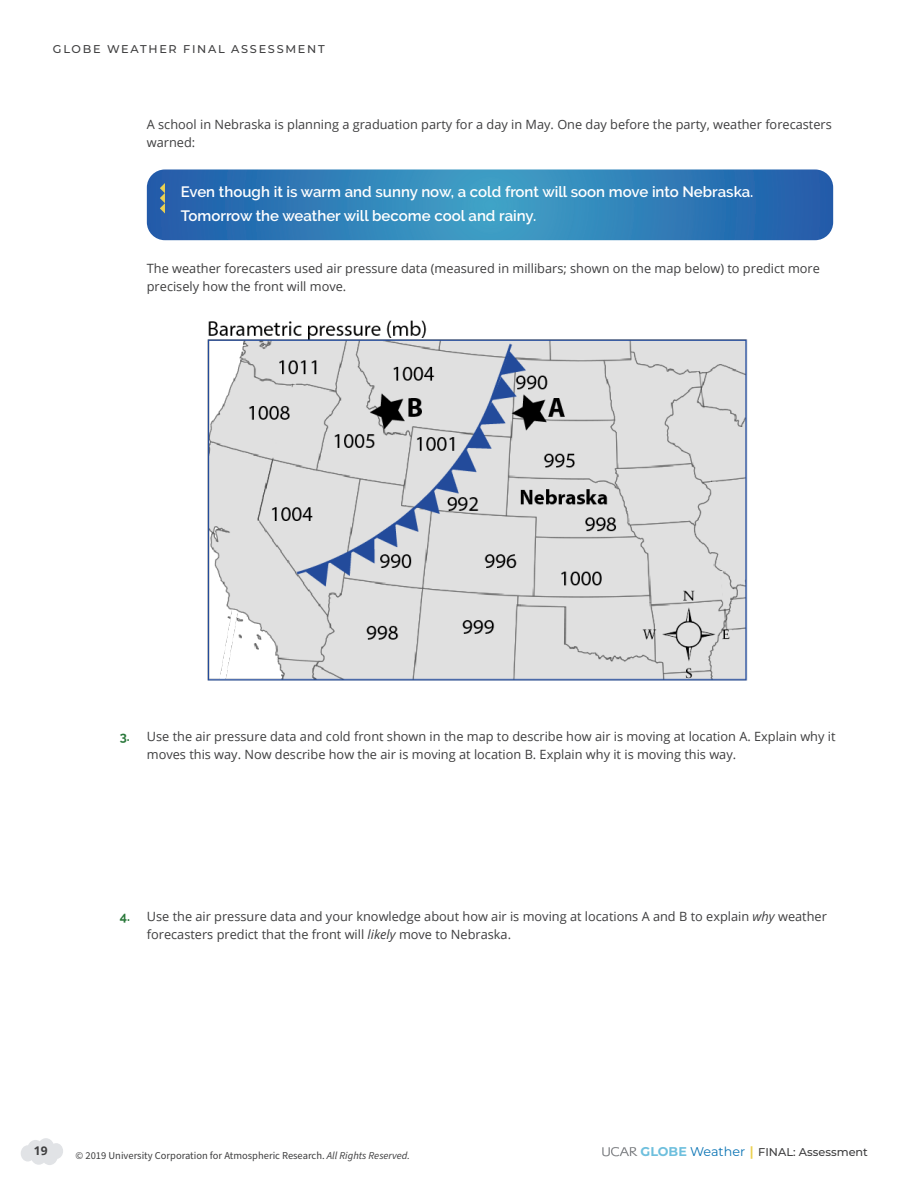
<style>
.page{position:relative;width:918px;height:1188px;background:#fff}
.page>*{position:absolute;margin:0;border:0;box-sizing:border-box;transform-origin:0 0}
.t1{font:600 15px/24px "Raleway";color:#fff}
.t2{font:12.75px/18px "Open Sans";color:#3e3e3f}
.t3{font:700 12px "Open Sans";color:#3e3e3f}
.t4{font:500 11.25px "Montserrat";color:#3e3e3f}
.t5{font:500 11.25px "Montserrat";letter-spacing:.15em;color:#3e3e3f}
.t6{font:10.5px "Source Sans Pro";color:#3e3e3f}
.s1{font-family:"Raleway";font-weight:700;color:#2a783b}
.s2{font-style:italic}
.s3{font-weight:700;font-size:12.75px;color:#6ebfdd}
.s4{font-weight:400;font-size:12.75px;color:#0973b4}
.s5{font-family:"Open Sans";font-weight:800;font-size:12.75px;color:#ebd150}
</style>
<div class="page">
<svg style="left:21px;top:1138px;width:42px;height:27px"></svg>
<svg style="left:602px;top:1147px;width:36px;height:9px"></svg>
<svg style="left:147px;top:169px;width:686px;height:71px;background:#327eb8"></svg>
<svg style="left:160px;top:183px;width:5px;height:30px"></svg>
<img style="left:208px;top:320px;width:540px;height:361px">
<p class="t5" style="left:53px;top:42px;width:273px">GLOBE WEATHER FINAL ASSESSMENT</p>
<p class="t2" style="left:147px;top:115px;width:687px">A school in Nebraska is planning a graduation party for a day in May. One day before the party, weather forecasters warned:</p>
<p class="t1" style="left:181px;top:180px;width:574px">Even though it is warm and sunny now, a cold front will soon move into Nebraska.<br>Tomorrow the weather will become cool and rainy.</p>
<p class="t2" style="left:147px;top:259px;width:675px">The weather forecasters used air pressure data (measured in millibars; shown on the map below) to predict more precisely how the front will move.</p>
<p class="t2" style="left:147px;top:727px;width:690px;text-indent:-27px"><span class="s1">3.</span> Use the air pressure data and cold front shown in the map to describe how air is moving at location A. Explain why it moves this way. Now describe how the air is moving at location B. Explain why it is moving this way.</p>
<p class="t2" style="left:147px;top:907px;width:682px;text-indent:-27px"><span class="s1">4.</span> Use the air pressure data and your knowledge about how air is moving at locations A and B to explain <span class="s2">why</span> weather forecasters predict that the front will <span class="s2">likely</span> move to Nebraska.</p>
<p class="t3" style="left:34px;top:1142px;width:15px">19</p>
<p class="t6" style="left:76px;top:1148px;width:336px">© 2019 University Corporation for Atmospheric Research. <span class="s2">All Rights Reserved.</span></p>
<p class="t4" style="left:641px;top:1144px;width:229px"><span class="s3">GLOBE</span> <span class="s4">Weather</span> <span class="s5">|</span> FINAL: Assessment</p>
</div>
